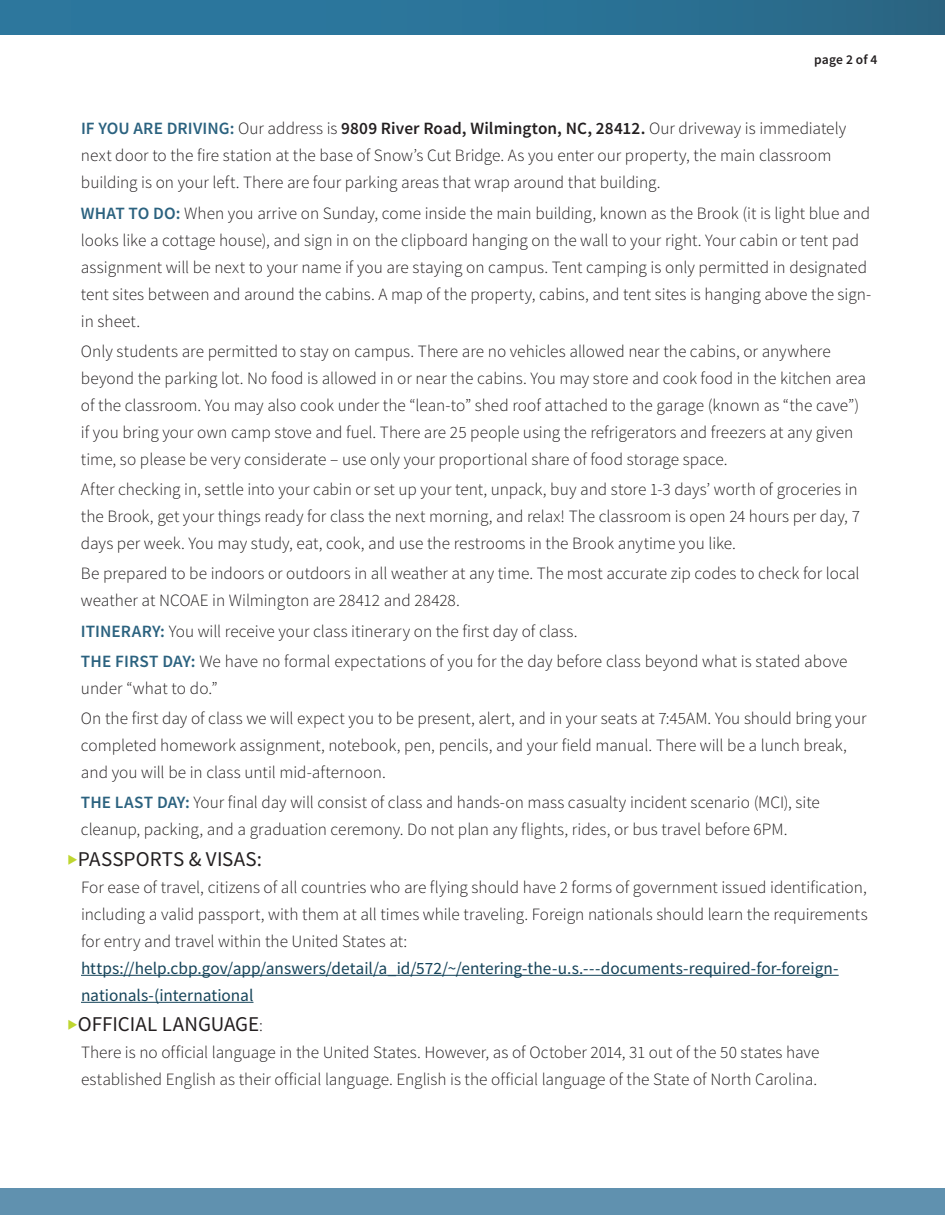
<style>
.page{position:relative;width:945px;height:1215px;background:#fff}
.page>*{position:absolute;margin:0;border:0;box-sizing:border-box;transform-origin:0 0}
.t1{font:21px "Source Sans Pro";color:#231f20}
.t2{font:300 17.25px/27px "Source Sans Pro";color:#231f20}
.t3{font:17.25px/27px "Source Sans Pro";color:#154359}
.t4{font:600 13.5px "Source Sans Pro";color:#231f20}
.s1{font-weight:600;color:#2b627f}
.s2{font-weight:600}
.s3{color:#bed630}
.s4{font-weight:300;font-size:17.25px}
</style>
<div class="page">
<div style="left:0;top:0;width:945px;height:34px;background:linear-gradient(to right,#2c7ba3,#2a6988)"></div>
<div style="left:0;top:1188px;width:945px;height:27px;background:#6091af"></div>
<hr style="left:81px;top:975px;width:758px;height:1px;background:#154359">
<hr style="left:81px;top:1002px;width:173px;height:1px;background:#154359">
<p class="t4" style="left:814px;top:51px;width:65px">PAGE 2 OF 4</p>
<p class="t2" style="left:81px;top:115px;width:767px"><span class="s1">IF YOU ARE DRIVI NG:</span> Our address is <span class="s2">9809 RIVER ROAD, WILMINGTON, NC, 28412.</span> Our driveway is immediately next door to the fire station at the base of Snow’s Cut Bridge. As you enter our property, the main classroom building is on your left. There are four parking areas that wrap around that building.</p>
<p class="t2" style="left:81px;top:200px;width:792px"><span class="s1">WHAT TO DO:</span> When you arrive on Sunday, come inside the main building, known as the Brook (it is light blue and looks like a cottage house), and sign in on the clipboard hanging on the wall to your right. Your cabin or tent pad assignment will be next to your name if you are staying on campus. Tent camping is only permitted in designated tent sites between and around the cabins. A map of the property, cabins, and tent sites is hanging above the sign&shy;in sheet.</p>
<p class="t2" style="left:81px;top:338px;width:787px">Only students are permitted to stay on campus. There are no vehicles allowed near the cabins, or anywhere beyond the parking lot. No food is allowed in or near the cabins. You may store and cook food in the kitchen area of the classroom. You may also cook under the “lean-to” shed roof attached to the garage (known as “the cave”) if you bring your own camp stove and fuel. There are 25 people using the refrigerators and freezers at any given time, so please be very considerate – use only your proportional share of food storage space.</p>
<p class="t2" style="left:81px;top:476px;width:780px">After checking in, settle into your cabin or set up your tent, unpack, buy and store 1-3 days’ worth of groceries in the Brook, get your things ready for class the next morning, and relax! The classroom is open 24 hours per day, 7 days per week. You may study, eat, cook, and use the restrooms in the Brook anytime you like.</p>
<p class="t2" style="left:81px;top:560px;width:780px">Be prepared to be indoors or outdoors in all weather at any time. The most accurate zip codes to check for local weather at NCOAE in Wilmington are 28412 and 28428.</p>
<p class="t2" style="left:81px;top:616px;width:768px;line-height:30.3px"><span class="s1">ITI NERARY:</span> You will receive your class itinerary on the first day of class.<br><span class="s1">TH E FI RST DAY:</span> We have no formal expectations of you for the day before class beyond what is stated above</p>
<p class="t2" style="left:81px;top:673px;width:787px;line-height:30.3px">under “what to do.”<br>On the first day of class we will expect you to be present, alert, and in your seats at 7:45AM. You should bring your</p>
<p class="t2" style="left:81px;top:732px;width:768px">completed homework assignment, notebook, pen, pencils, and your field manual. There will be a lunch break, and you will be in class until mid-afternoon.</p>
<p class="t2" style="left:81px;top:789px;width:740px"><span class="s1">TH E LAST DAY:</span> Your final day will consist of class and hands-on mass casualty incident scenario (MCI), site cleanup, packing, and a graduation ceremony. Do not plan any flights, rides, or bus travel before 6PM.</p>
<p class="t1" style="left:68px;top:846px;width:196px"><span class="s3">◆</span>Passports &amp; Visas:</p>
<p class="t2" style="left:81px;top:873px;width:788px;text-align:justify">For ease of travel, citizens of all countries who are flying should have 2 forms of government issued identification, including a valid passport, with them at all times while traveling. Foreign nationals should learn the requirements for entry and travel within the United States at:</p>
<p class="t3" style="left:81px;top:955px;width:759px">https://help.cbp.gov/app/answers/detail/a_id/572/~/entering-the-u.s.---documents-required-for-foreign&shy;nationals-(international</p>
<p class="t1" style="left:68px;top:1011px;width:197px"><span class="s3">◆</span>Official lang uag e<span class="s4">:</span></p>
<p class="t2" style="left:81px;top:1039px;width:740px">There is no official language in the United States. However, as of October 2014, 31 out of the 50 states have established English as their official language. English is the official language of the State of North Carolina.</p>
</div>
